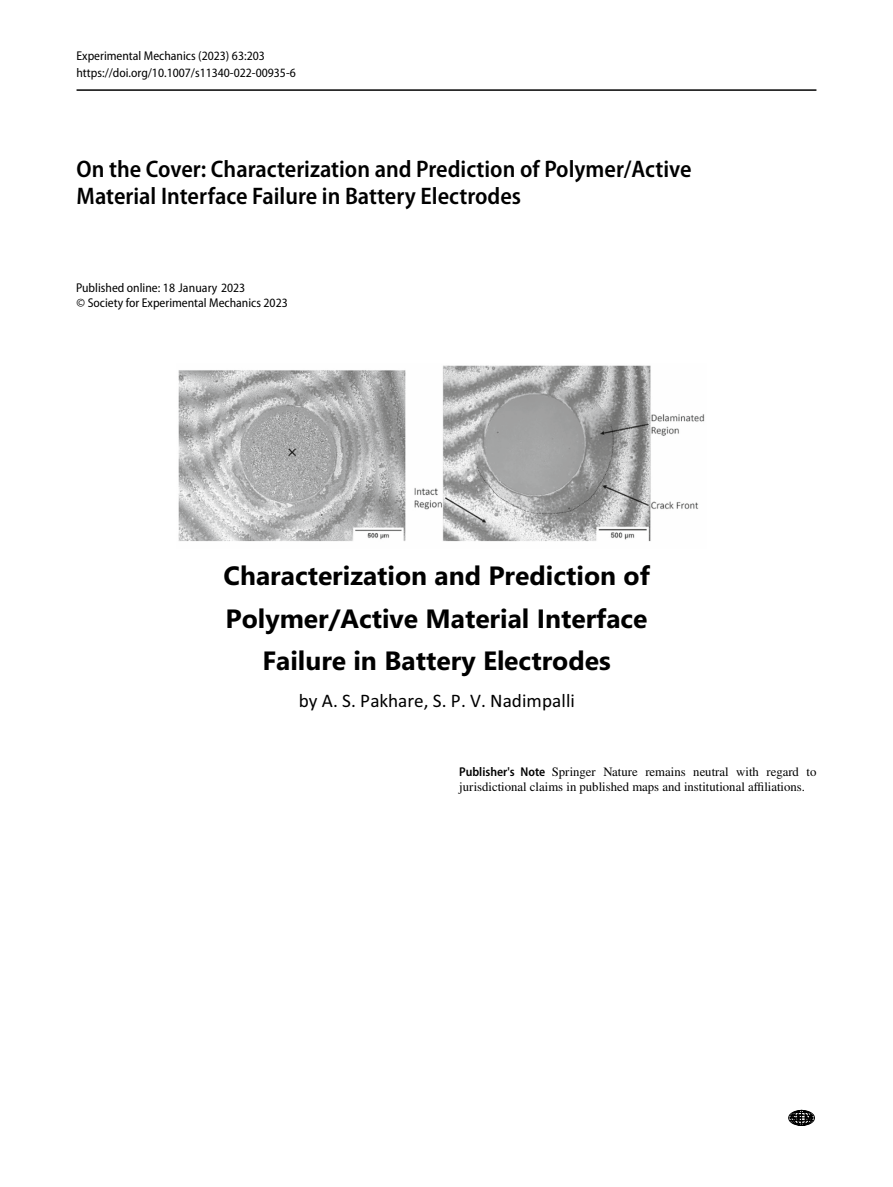
<style>
.page{position:relative;width:893px;height:1187px;background:#fff}
.page>*{position:absolute;margin:0;border:0;box-sizing:border-box;transform-origin:0 0}
.t1{font:700 26.4px/42.2px "Segoe UI";color:#000;text-align:center}
.t2{font:600 semi-condensed 24px/27px "Myriad Pro";color:#000}
.t3{font:19.2px "Calibri";letter-spacing:.005em;color:#000}
.t4{font:12.75px/15px "STIX";color:#000}
.t5{font:12.75px/17px "Myriad Pro Semi Cn 2";color:#000}
.t6{font:semi-condensed 12.75px "Myriad Pro";color:#000}
.s1{font-family:"Myriad Pro";font-weight:600;font-stretch:semi-condensed}
</style>
<div class="page">
<hr style="left:77px;top:89px;width:739px;height:2px;background:#000">
<div style="left:788px;top:1110px;width:27px;height:15px;border:1px solid #000;border-radius:50%"></div>
<svg style="left:789px;top:1110px;width:26px;height:15px"></svg>
<img style="left:178px;top:365px;width:527px;height:177px">
<p class="t5" style="left:77px;top:47px;width:221px">Experimental Mechanics (2023) 63:203 https://doi.org/10.1007/s11340-022-00935-6</p>
<h2 class="t2" style="left:77px;top:156px;width:617px">On the Cover: Characterization and Prediction of Polymer/Active<br>Material Interface Failure in Battery Electrodes</h2>
<p class="t6" style="left:76px;top:281px;width:171px">Published online: 18 January 2023</p>
<p class="t5" style="left:77px;top:294px;width:213px">© Society for Experimental Mechanics 2023</p>
<h1 class="t1" style="left:224px;top:552px;width:428px">Characterization and Prediction of<br>Polymer/Active Material Interface<br>Failure in Battery Electrodes</h1>
<h3 class="t3" style="left:299px;top:687px;width:278px">by A. S. Pakhare, S. P. V. Nadimpalli</h3>
<p class="t4" style="left:459px;top:764px;width:359px"><span class="s1">Publisher's Note</span> Springer Nature remains neutral with regard to jurisdictional claims in published maps and institutional affiliations.</p>
</div>
